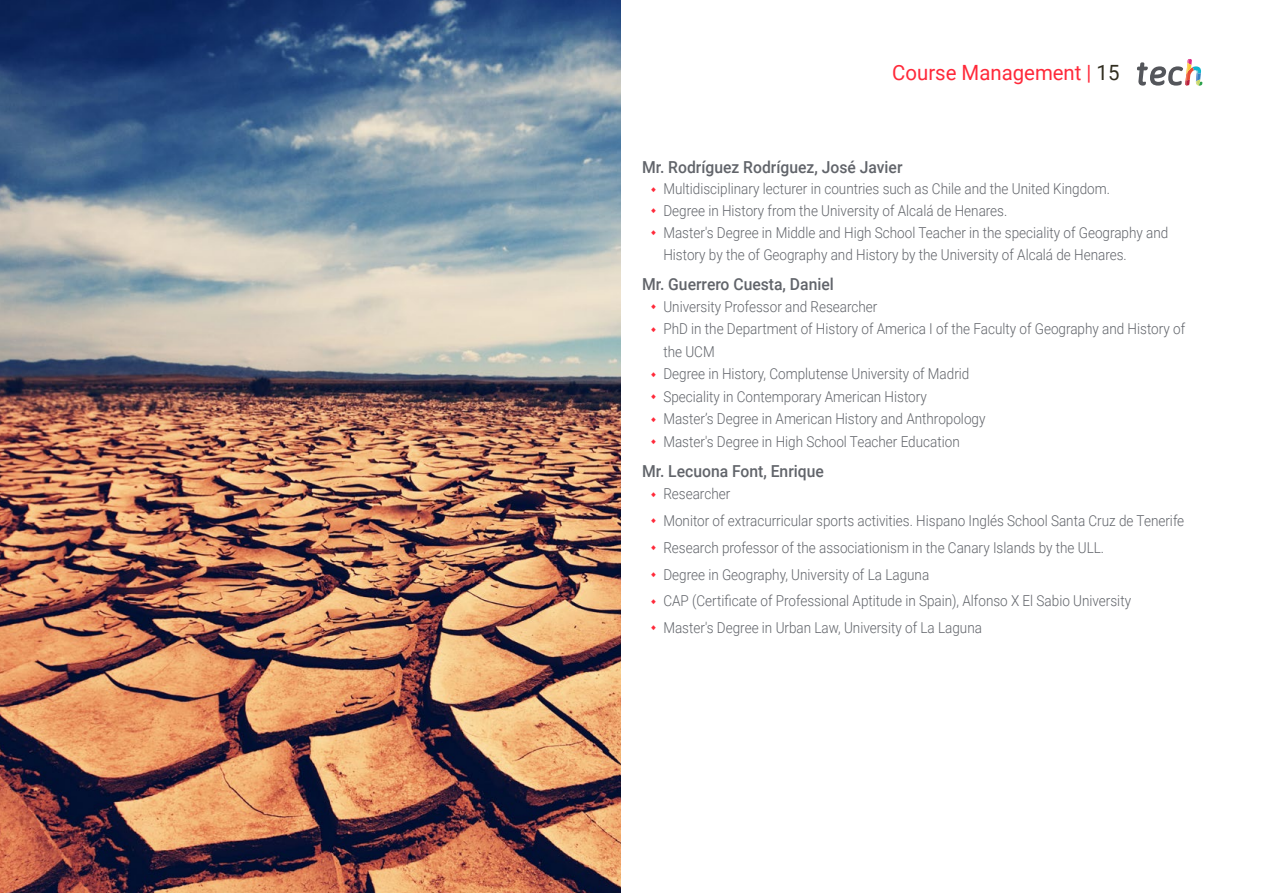
<style>
.page{position:relative;width:1263px;height:893px;background:#fff}
.page>*{position:absolute;margin:0;border:0;box-sizing:border-box;transform-origin:0 0}
.t1{font:21px "Roboto";color:#ff293a}
.t2{font:500 16.5px "Roboto";color:#61646a;scale:.95 1}
.t3{font:300 15px/22.5px "Roboto";color:#61646a;scale:.9 1}
.s1{color:#312e20}
</style>
<div class="page">
<svg style="left:1137px;top:59px;width:65px;height:27px"></svg>
<img style="left:0;top:0;width:621px;height:893px">
<h1 class="t1" style="left:892px;top:57px;width:229px">Course Management | <span class="s1">15</span></h1>
<p class="t2" style="left:642px;top:155px;width:276px">Mr. Rodríguez Rodríguez, José Javier</p>
<p class="t3" style="left:663px;top:178px;width:562px;line-height:21.8px">Multidisciplinary lecturer in countries such as Chile and the United Kingdom.<br>Degree in History from the University of Alcalá de Henares.<br>Master's Degree in Middle and High School Teacher in the speciality of Geography and History by the of Geography and History by the University of Alcalá de Henares.</p>
<p class="t2" style="left:642px;top:272px;width:203px">Mr. Guerrero Cuesta, Daniel</p>
<p class="t3" style="left:663px;top:295px;width:581px">University Professor and Researcher<br>PhD in the Department of History of America I of the Faculty of Geography and History of the UCM<br>Degree in History, Complutense University of Madrid<br>Speciality in Contemporary American History<br>Master’s Degree in American History and Anthropology<br>Master's Degree in High School Teacher Education</p>
<p class="t2" style="left:642px;top:460px;width:193px">Mr. Lecuona Font, Enrique</p>
<p class="t3" style="left:663px;top:480px;width:580px;line-height:26.7px">Researcher<br>Monitor of extracurricular sports activities. Hispano Inglés School Santa Cruz de Tenerife Research professor of the associationism in the Canary Islands by the ULL.<br>Degree in Geography, University of La Laguna<br>CAP (Certificate of Professional Aptitude in Spain), Alfonso X El Sabio University Master's Degree in Urban Law, University of La Laguna</p>
</div>
